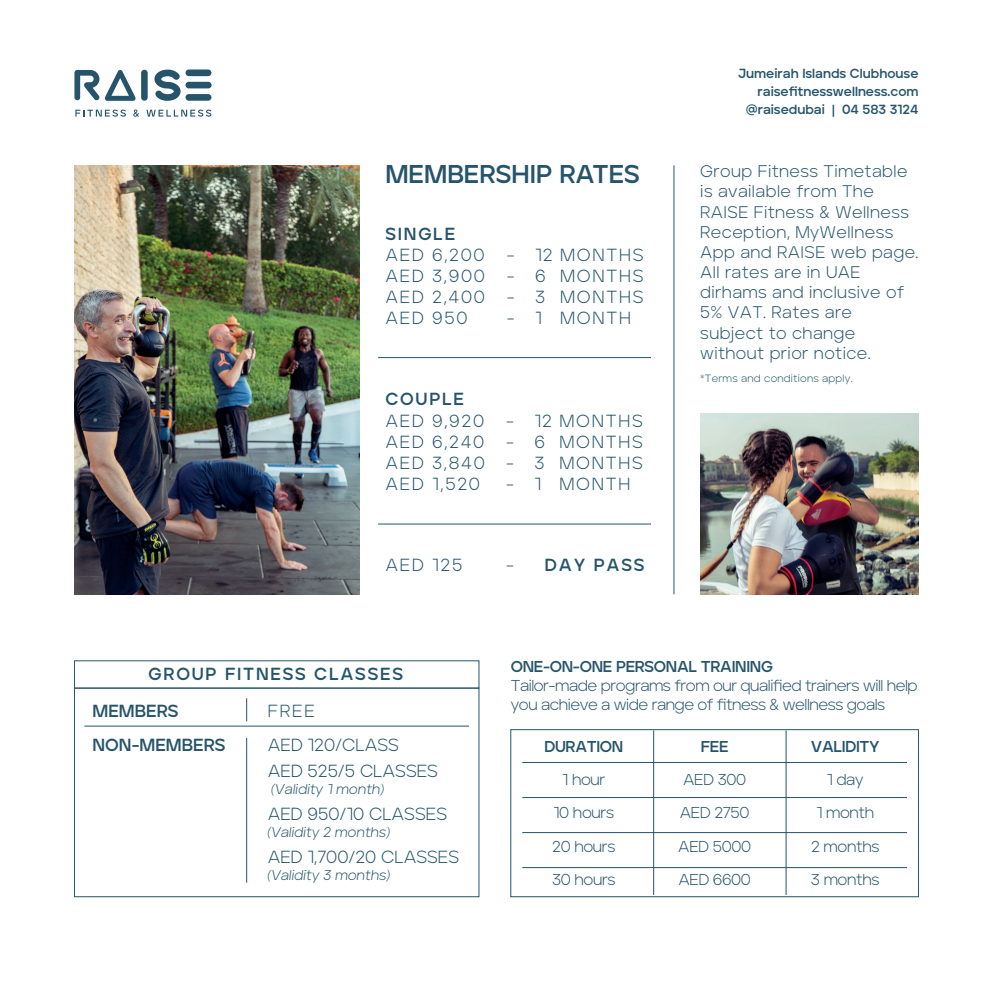
<style>
.page{position:relative;width:993px;height:993px;background:#fff}
.page>*{position:absolute;margin:0;border:0;box-sizing:border-box;transform-origin:0 0}
.t1{font:700 25.72px "Aventa";color:#25546b}
.t2{font:300 17.5px/21px "Aventa";letter-spacing:.1em;color:#25546b;text-align:justify}
.t3{font:300 17.5px/33.9px "Aventa";color:#25546b}
.t4{font:700 17.5px "Aventa";letter-spacing:.1em;color:#25546b}
.t5{font:700 17.5px/33.8px "Aventa";color:#25546b}
.t6{font:300 16.8px/20.1px "Aventa";letter-spacing:.025em;color:#25546b}
.t7{font:300 15.75px/33.2px "Aventa";letter-spacing:-.03em;color:#25546b;text-align:center}
.t8{font:700 15.75px "Aventa";letter-spacing:-.02em;color:#25546b}
.t9{font:14px "Aventa Light Itallic";color:#25546b}
.t10{font:700 13.3px/18px "Aventa";color:#25546b;text-align:right}
.t11{font:300 10.5px "Aventa";letter-spacing:.025em;color:#25546b}
.s1{font-weight:300}
</style>
<div class="page">
<hr style="left:673px;top:165px;width:1px;height:429px;background:#25546b">
<hr style="left:378px;top:357px;width:272px;height:1px;background:#25546b">
<hr style="left:378px;top:523px;width:272px;height:1px;background:#25546b">
<img style="left:74px;top:165px;width:285px;height:429px">
<img style="left:700px;top:414px;width:218px;height:180px">
<div style="left:74px;top:687px;width:405px;height:209px;border:1px solid #25546b"></div>
<hr style="left:84px;top:725px;width:385px;height:1px;background:#25546b">
<svg style="left:246px;top:698px;width:1px;height:23px"></svg>
<hr style="left:246px;top:737px;width:1px;height:145px;background:#25546b">
<div style="left:510px;top:729px;width:408px;height:167px;border:1px solid #25546b"></div>
<hr style="left:522px;top:762px;width:384px;height:1px;background:#25546b">
<hr style="left:522px;top:797px;width:384px;height:1px;background:#25546b">
<hr style="left:522px;top:832px;width:384px;height:1px;background:#25546b">
<hr style="left:522px;top:867px;width:384px;height:1px;background:#25546b">
<hr style="left:653px;top:730px;width:1px;height:164px;background:#25546b">
<hr style="left:785px;top:730px;width:1px;height:164px;background:#25546b">
<div style="left:141px;top:70px;width:7px;height:31px;background:#25546b;border-radius:3px"></div>
<svg style="left:154px;top:70px;width:26px;height:31px"></svg>
<div style="left:185px;top:69px;width:26px;height:7px;background:#25546b;border-radius:3px"></div>
<div style="left:185px;top:82px;width:26px;height:6px;background:#25546b;border-radius:3px"></div>
<div style="left:185px;top:94px;width:26px;height:7px;background:#25546b;border-radius:3px"></div>
<svg style="left:74px;top:70px;width:61px;height:31px"></svg>
<svg style="left:75px;top:110px;width:51px;height:7px"></svg>
<svg style="left:133px;top:109px;width:6px;height:8px"></svg>
<svg style="left:146px;top:110px;width:65px;height:7px"></svg>
<h1 class="t1" style="left:385px;top:159px;width:256px">MEMBERSHIP RATES</h1>
<p class="t4" style="left:385px;top:223px;width:71px">SINGLE</p>
<p class="t2" style="left:385px;top:243px;width:101px">AED 6,200<br>AED 3,900<br>AED 2,400<br>AED 950</p>
<p class="t2" style="left:535px;top:243px;width:110px;text-align:left">12 MONTHS<br>6<br>3<br>1</p>
<p class="t2" style="left:506px;top:243px;width:9px">- - - -</p>
<p class="t2" style="left:560px;top:264px;width:85px">MONTHS MONTHS MONTH</p>
<p class="t4" style="left:385px;top:388px;width:80px">COUPLE</p>
<p class="t2" style="left:385px;top:409px;width:101px">AED 9,920<br>AED 6,240<br>AED 3,840<br>AED 1,520</p>
<p class="t2" style="left:506px;top:409px;width:9px">- - - -</p>
<p class="t2" style="left:534px;top:409px;width:110px;text-align:left">12 MONTHS<br>6<br>3<br>1</p>
<p class="t2" style="left:559px;top:430px;width:85px">MONTHS MONTHS MONTH</p>
<p class="t2" style="left:385px;top:554px;width:78px">AED 125</p>
<p class="t4" style="left:506px;top:554px;width:140px"><span class="s1">-</span> DAY PASS</p>
<p class="t10" style="left:738px;top:64px;width:182px">Jumeirah Islands Clubhouse raisefitnesswellness.com @raisedubai | 04 583 3124</p>
<p class="t6" style="left:700px;top:161px;width:220px">Group Fitness Timetable is available from The<br>RAISE Fitness &amp; Wellness<br>Reception, MyWellness<br>App and RAISE web page.<br>All rates are in UAE dirhams and inclusive of<br>5% VAT. Rates are subject to change without prior notice.</p>
<p class="t11" style="left:700px;top:372px;width:154px">*Terms and conditions apply.</p>
<p class="t4" style="left:148px;top:662px;width:256px">GROUP FITNESS CLASSES</p>
<p class="t5" style="left:93px;top:693px;width:134px">MEMBERS<br>NON-MEMBERS</p>
<p class="t3" style="left:268px;top:693px;width:133px">FREE<br>AED 120/CLASS</p>
<p class="t3" style="left:268px;top:753px;width:172px">AED 525/5 CLASSES</p>
<p class="t9" style="left:271px;top:780px;width:115px">(Validity 1 month)</p>
<p class="t3" style="left:268px;top:796px;width:181px">AED 950/10 CLASSES</p>
<p class="t9" style="left:268px;top:822px;width:124px">(Validity 2 months)</p>
<p class="t3" style="left:268px;top:839px;width:193px">AED 1,700/20 CLASSES</p>
<p class="t9" style="left:268px;top:865px;width:124px">(Validity 3 months)</p>
<p class="t8" style="left:510px;top:656px;width:263px">ONE-ON-ONE PERSONAL TRAINING</p>
<p class="t7" style="left:510px;top:675px;width:408px;line-height:18.9px;text-align:left">Tailor-made programs from our qualified trainers will help you achieve a wide range of fitness &amp; wellness goals</p>
<p class="t8" style="left:544px;top:736px;width:80px">DURATION</p>
<p class="t7" style="left:552px;top:762px;width:65px">1 hour<br>10 hours<br>20 hours<br>30 hours</p>
<p class="t8" style="left:810px;top:736px;width:70px">VALIDITY</p>
<p class="t7" style="left:810px;top:762px;width:70px">1 day<br>1 month<br>2 months<br>3 months</p>
<p class="t8" style="left:700px;top:736px;width:29px">FEE</p>
<p class="t7" style="left:678px;top:762px;width:74px">AED 300<br>AED 2750<br>AED 5000<br>AED 6600</p>
</div>
